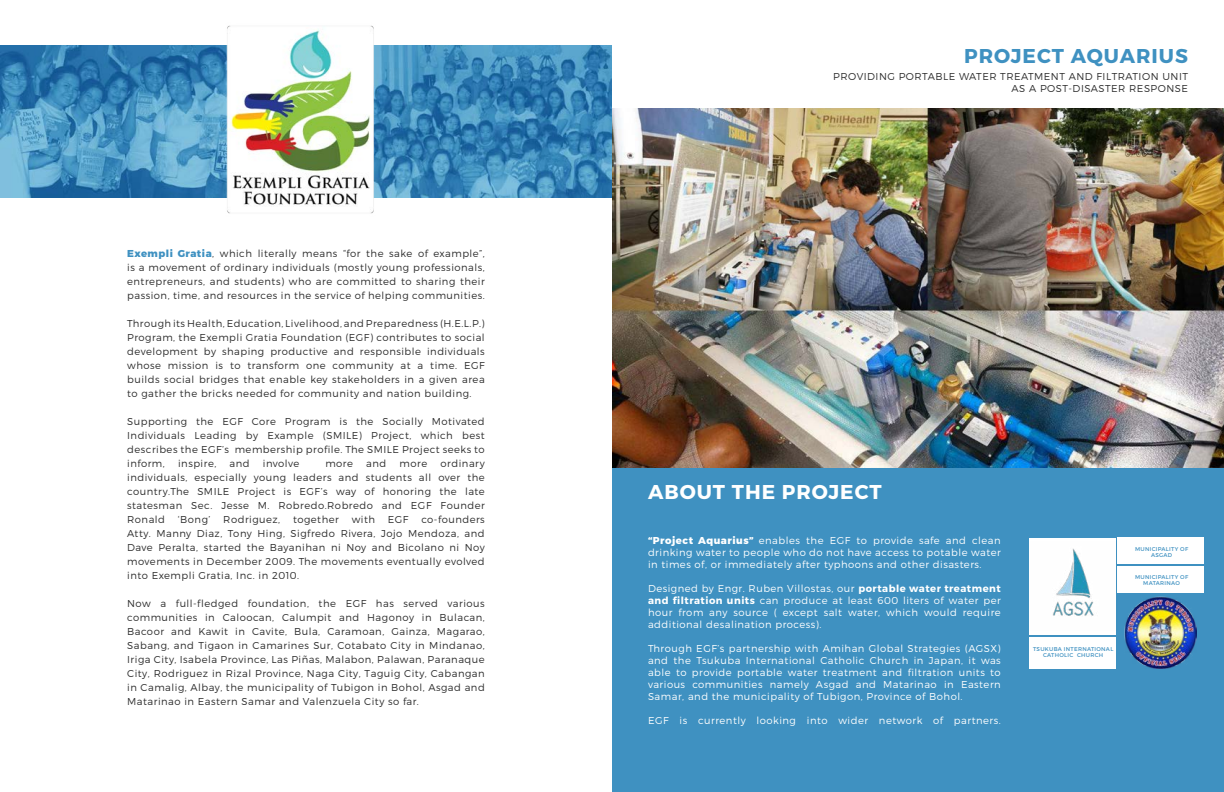
<style>
.page{position:relative;width:1224px;height:792px;background:#fff}
.page>*{position:absolute;margin:0;border:0;box-sizing:border-box;transform-origin:0 0}
.t1{font:700 20px "Montserrat";letter-spacing:.05em;color:#3f91c1}
.t2{font:700 20px "Montserrat";letter-spacing:.05em;color:#fff}
.t3{font:300 10px/14px "Montserrat";letter-spacing:.05em;color:#2c2c2c;text-align:justify}
.t4{font:300 10px/12px "Montserrat";letter-spacing:.05em;color:#fff;text-align:justify}
.t5{font:5.6px/6.7px "Montserrat";letter-spacing:.05em;color:#3f91c1;text-align:center}
.s1{font-weight:800;color:#3f91c1}
.s2{font-weight:800}
.s3{font-weight:700}
</style>
<div class="page">
<img style="left:0;top:45px;width:612px;height:153px">
<img style="left:226px;top:25px;width:149px;height:189px">
<div style="left:612px;top:468px;width:612px;height:324px;background:#3f91c1"></div>
<img style="left:612px;top:108px;width:612px;height:360px">
<div style="left:1029px;top:538px;width:86px;height:96px;background:#fff"></div>
<div style="left:1029px;top:637px;width:86px;height:32px;background:#fff"></div>
<div style="left:1117px;top:538px;width:86px;height:26px;background:#fff"></div>
<div style="left:1117px;top:566px;width:86px;height:27px;background:#fff"></div>
<img style="left:1053px;top:542px;width:63px;height:88px">
<img style="left:1124px;top:596px;width:73px;height:73px">
<p class="t3" style="left:127px;top:246px;width:359px"><span class="s1">Exempli Gratia</span>, which literally means “for the sake of example”, is a movement of ordinary individuals (mostly young professionals, entrepreneurs, and students) who are committed to sharing their passion, time, and resources in the service of helping communities.</p>
<p class="t3" style="left:127px;top:316px;width:359px">Through its Health, Education, Livelihood, and Preparedness (H.E.L.P.)<br>Program, the Exempli Gratia Foundation (EGF) contributes to social development by shaping productive and responsible individuals whose mission is to transform one community at a time. EGF builds social bridges that enable key stakeholders in a given area to gather the bricks needed for community and nation building.</p>
<p class="t3" style="left:127px;top:414px;width:359px">Supporting the EGF Core Program is the Socially Motivated Individuals Leading by Example (SMILE) Project, which best describes the EGF’s membership profile. The SMILE Project seeks to inform,</p>
<p class="t3" style="left:127px;top:456px;width:359px;text-indent:313px">ordinary individuals, especially young leaders and students all over the country.The SMILE Project is EGF’s way of honoring the late statesman Sec. Jesse M. Robredo.Robredo and EGF Founder Ronald</p>
<p class="t3" style="left:178px;top:456px;width:40px">inspire,</p>
<p class="t3" style="left:230px;top:456px;width:22px">and</p>
<p class="t3" style="left:263px;top:456px;width:38px">involve</p>
<p class="t3" style="left:325px;top:456px;width:29px">more</p>
<p class="t3" style="left:366px;top:456px;width:22px">and</p>
<p class="t3" style="left:400px;top:456px;width:29px">more</p>
<p class="t3" style="left:127px;top:512px;width:359px;text-indent:294px">co-founders Atty. Manny Diaz, Tony Hing, Sigfredo Rivera, Jojo Mendoza, and Dave Peralta, started the Bayanihan ni Noy and Bicolano ni Noy movements in December 2009. The movements eventually evolved into Exempli Gratia, Inc. in 2010.</p>
<p class="t3" style="left:127px;top:596px;width:359px">Now a full-fledged foundation, the EGF has served various communities in Caloocan, Calumpit and Hagonoy in Bulacan, Bacoor and Kawit in Cavite, Bula, Caramoan, Gainza, Magarao, Sabang, and Tigaon in Camarines Sur, Cotabato City in Mindanao, Iriga City, Isabela Province, Las Piñas, Malabon, Palawan, Paranaque City, Rodriguez in Rizal Province, Naga City, Taguig City, Cabangan in Camalig, Albay, the municipality of Tubigon in Bohol, Asgad and Matarinao in Eastern Samar and Valenzuela City so far.</p>
<p class="t3" style="left:178px;top:512px;width:34px">‘Bong’</p>
<p class="t3" style="left:223px;top:512px;width:58px">Rodriguez,</p>
<p class="t3" style="left:293px;top:512px;width:47px">together</p>
<p class="t3" style="left:352px;top:512px;width:25px">with</p>
<p class="t3" style="left:388px;top:512px;width:22px">EGF</p>
<h1 class="t1" style="left:964px;top:43px;width:225px">PROJECT AQUARIUS</h1>
<p class="t3" style="left:833px;top:71px;width:356px;line-height:12px;text-align:right">PROVIDING PORTABLE WATER TREATMENT AND FILTRATION UNIT<br>AS A POST-DISASTER RESPONSE</p>
<h1 class="t2" style="left:648px;top:479px;width:235px">ABOUT THE PROJECT</h1>
<p class="t4" style="left:648px;top:534px;width:354px"><span class="s2">“Project Aquarius”</span> enables the EGF to provide safe and clean drinking water to people who do not have access to potable water in times of, or immediately after typhoons and other disasters.</p>
<p class="t4" style="left:648px;top:582px;width:354px">Designed by Engr. Ruben Villostas, our <span class="s3">portable water treatment and filtration units</span> can produce at least 600 liters of water per hour from any source ( except salt water, which would require additional desalination process).</p>
<p class="t4" style="left:648px;top:642px;width:354px">Through EGF’s partnership with Amihan Global Strategies (AGSX) and the Tsukuba International Catholic Church in Japan, it was able to provide portable water treatment and filtration units to various communities namely Asgad and Matarinao in Eastern Samar, and the municipality of Tubigon, Province of Bohol.</p>
<p class="t4" style="left:648px;top:714px;width:354px">EGF is currently looking into wider network of partners.</p>
<p class="t5" style="left:1135px;top:545px;width:55px">MUNICIPALITY OF<br>ASGAD</p>
<p class="t5" style="left:1135px;top:573px;width:55px">MUNICIPALITY OF<br>MATARINAO</p>
<p class="t5" style="left:1033px;top:645px;width:82px">TSUKUBA INTERNATIONAL<br>CATHOLIC CHURCH</p>
</div>
